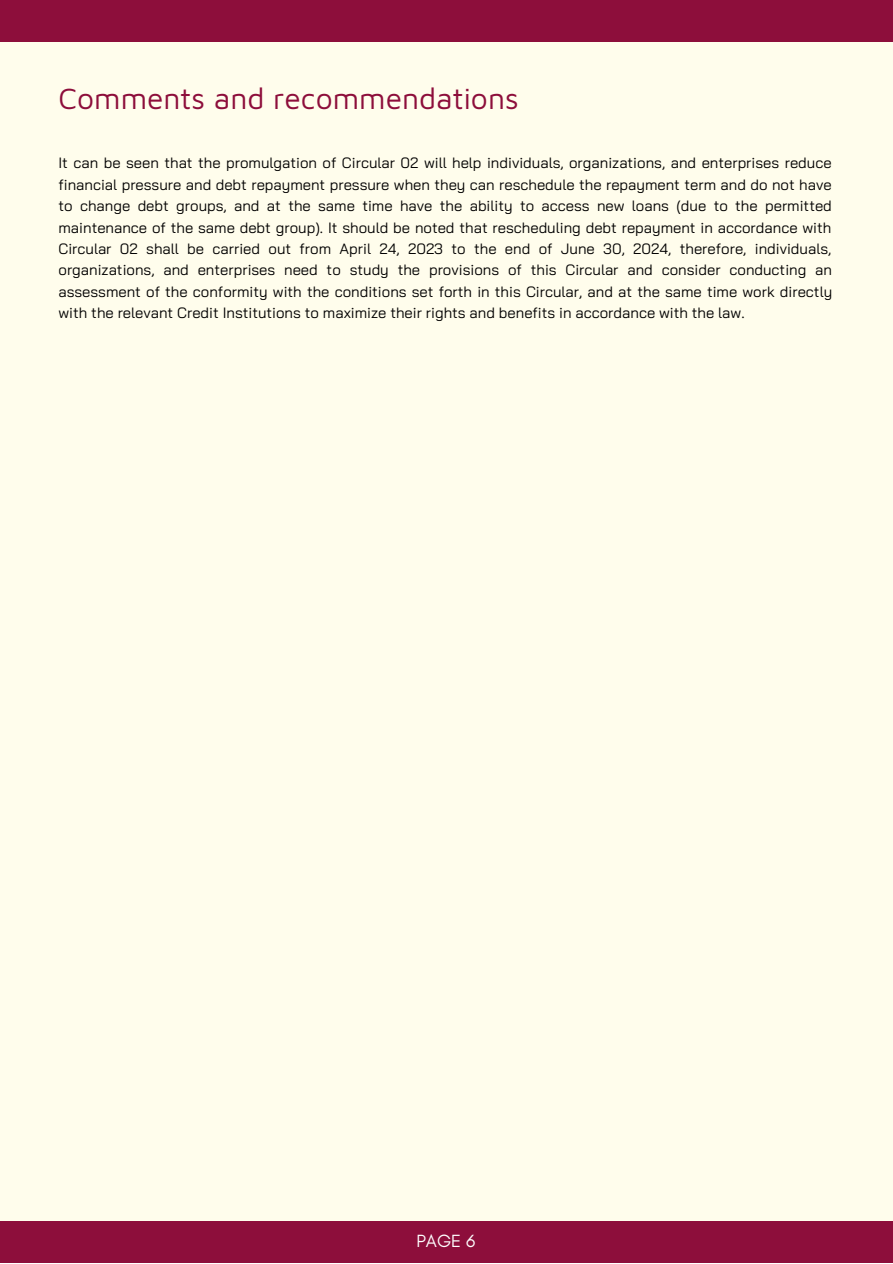
<style>
.page{position:relative;width:893px;height:1264px;background:#fff}
.page>*{position:absolute;margin:0;border:0;box-sizing:border-box;transform-origin:0 0}
.t1{font:30px "Maven Pro";color:#8d0e3b}
.t2{font:18px "Glacial Indifference";color:#fff}
.t3{font:15px/21.3px "Bai Jamjuree";color:#000;text-align:justify}
</style>
<div class="page">
<div style="left:0;top:0;width:892px;height:1262px;background:#fffdec"></div>
<div style="left:0;top:0;width:892px;height:41px;background:#8d0e3b"></div>
<div style="left:0;top:1221px;width:892px;height:41px;background:#8d0e3b"></div>
<p class="t1" style="left:58px;top:80px;width:461px">Comments and recommendations</p>
<p class="t3" style="left:58px;top:152px;width:775px">It can be seen that the promulgation of Circular 02 will help individuals, organizations, and enterprises reduce financial pressure and debt repayment pressure when they can reschedule the repayment term and do not have to change debt groups, and at the same time have the ability to access new loans (due to the permitted maintenance of the same debt group). It should be noted that rescheduling debt repayment in accordance with Circular 02 shall be carried out from April 24, 2023 to the end of June 30, 2024, therefore, individuals, organizations, and enterprises need to study the provisions of this Circular and consider conducting an assessment of the conformity with the conditions set forth in this Circular, and at the same time work directly with the relevant Credit Institutions to maximize their rights and benefits in accordance with the law.</p>
<p class="t2" style="left:416px;top:1230px;width:60px">PAGE 6</p>
</div>
